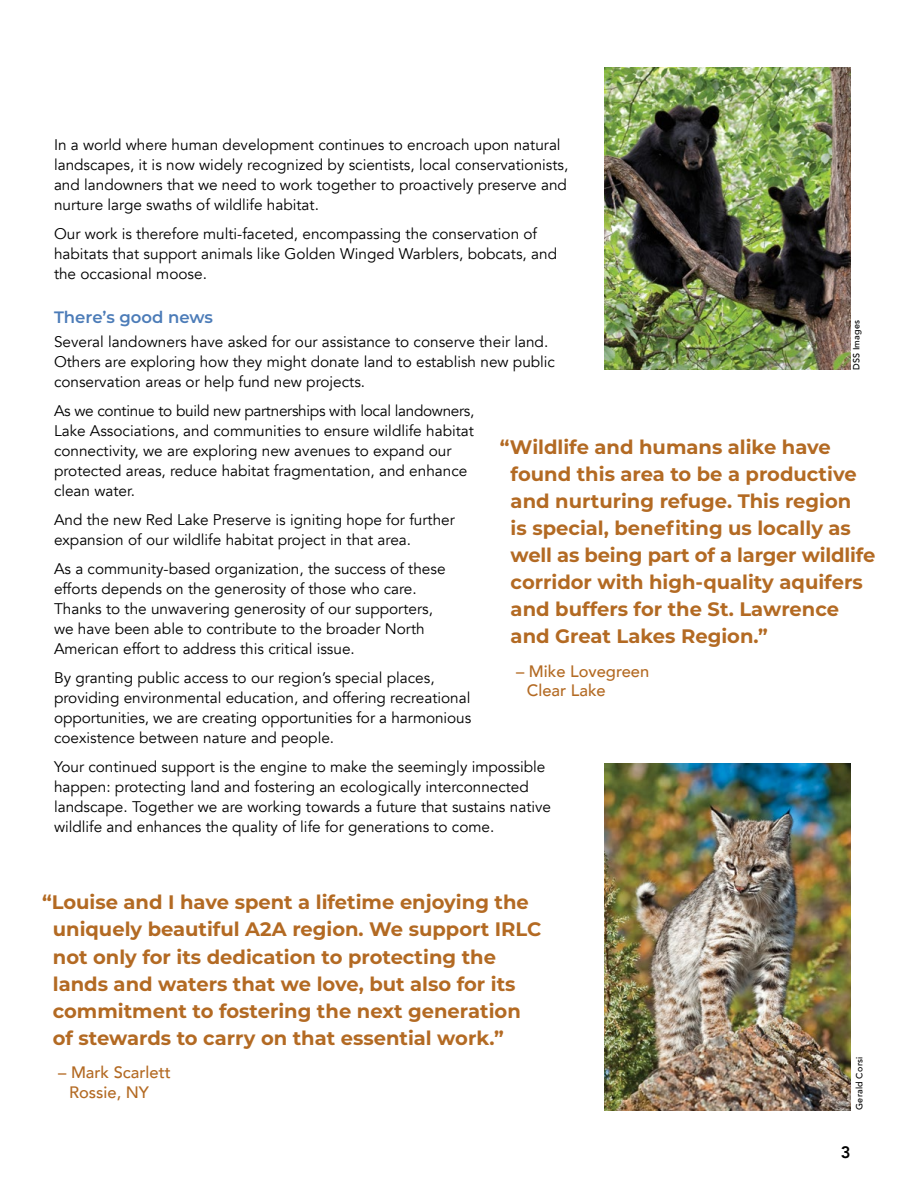
<style>
.page{position:relative;width:918px;height:1188px;background:#fff}
.page>*{position:absolute;margin:0;border:0;box-sizing:border-box;transform-origin:0 0}
.t1{font:700 19.5px/27px "Montserrat";color:#b36a23}
.t2{font:500 16.5px/19.8px "Avenir";color:#b36a23}
.t3{font:600 16.5px "Montserrat";color:#4c7cb8}
.t4{font:800 16.5px "Avenir";color:#000}
.t5{font:15.3px/20px "Avenir";color:#000}
.t6{font:500 9px "Avenir";letter-spacing:.03em;color:#000}
</style>
<div class="page">
<img style="left:605px;top:764px;width:245px;height:346px">
<img style="left:605px;top:68px;width:245px;height:302px">
<p class="t5" style="left:54px;top:135px;width:516px">In a world where human development continues to encroach upon natural landscapes, it is now widely recognized by scientists, local conservationists, and landowners that we need to work together to proactively preserve and nurture large swaths of wildlife habitat.</p>
<p class="t5" style="left:54px;top:224px;width:505px">Our work is therefore multi-faceted, encompassing the conservation of habitats that support animals like Golden Winged Warblers, bobcats, and the occasional moose.</p>
<p class="t3" style="left:54px;top:305px;width:161px">There’s good news</p>
<p class="t5" style="left:54px;top:332px;width:503px">Several landowners have asked for our assistance to conserve their land.<br>Others are exploring how they might donate land to establish new public conservation areas or help fund new projects.</p>
<p class="t5" style="left:54px;top:401px;width:422px">As we continue to build new partnerships with local landowners, Lake Associations, and communities to ensure wildlife habitat connectivity, we are exploring new avenues to expand our protected areas, reduce habitat fragmentation, and enhance clean water.</p>
<p class="t5" style="left:54px;top:510px;width:402px">And the new Red Lake Preserve is igniting hope for further expansion of our wildlife habitat project in that area.</p>
<p class="t5" style="left:54px;top:559px;width:393px">As a community-based organization, the success of these efforts depends on the generosity of those who care.<br>Thanks to the unwavering generosity of our supporters, we have been able to contribute to the broader North American effort to address this critical issue.</p>
<p class="t5" style="left:54px;top:668px;width:419px">By granting public access to our region’s special places, providing environmental education, and offering recreational opportunities, we are creating opportunities for a harmonious coexistence between nature and people.</p>
<p class="t5" style="left:54px;top:757px;width:499px">Your continued support is the engine to make the seemingly impossible happen: protecting land and fostering an ecologically interconnected landscape. Together we are working towards a future that sustains native wildlife and enhances the quality of life for generations to come.</p>
<p class="t6" style="left:849px;top:370px;width:52px;rotate:-90deg">DSS Images</p>
<p class="t1" style="left:511px;top:433px;width:366px;text-indent:-11px">“Wildlife and humans alike have found this area to be a productive and nurturing refuge. This region<br>is special, benefiting us locally as well as being part of a larger wildlife corridor with high-quality aquifers and buffers for the St. Lawrence and Great Lakes Region.”</p>
<p class="t2" style="left:527px;top:660px;width:124px;text-indent:-11px">– Mike Lovegreen<br>Clear Lake</p>
<p class="t1" style="left:53px;top:888px;width:490px;text-indent:-11px">“Louise and I have spent a lifetime enjoying the uniquely beautiful A2A region. We support IRLC not only for its dedication to protecting the lands and waters that we love, but also for its commitment to fostering the next generation of stewards to carry on that essential work.”</p>
<p class="t2" style="left:69px;top:1061px;width:103px;text-indent:-11px">– Mark Scarlett<br>Rossie, NY</p>
<p class="t6" style="left:852px;top:1110px;width:55px;rotate:-90deg">Gerald Corsi</p>
<p class="t4" style="left:841px;top:1139px;width:11px">3</p>
</div>
